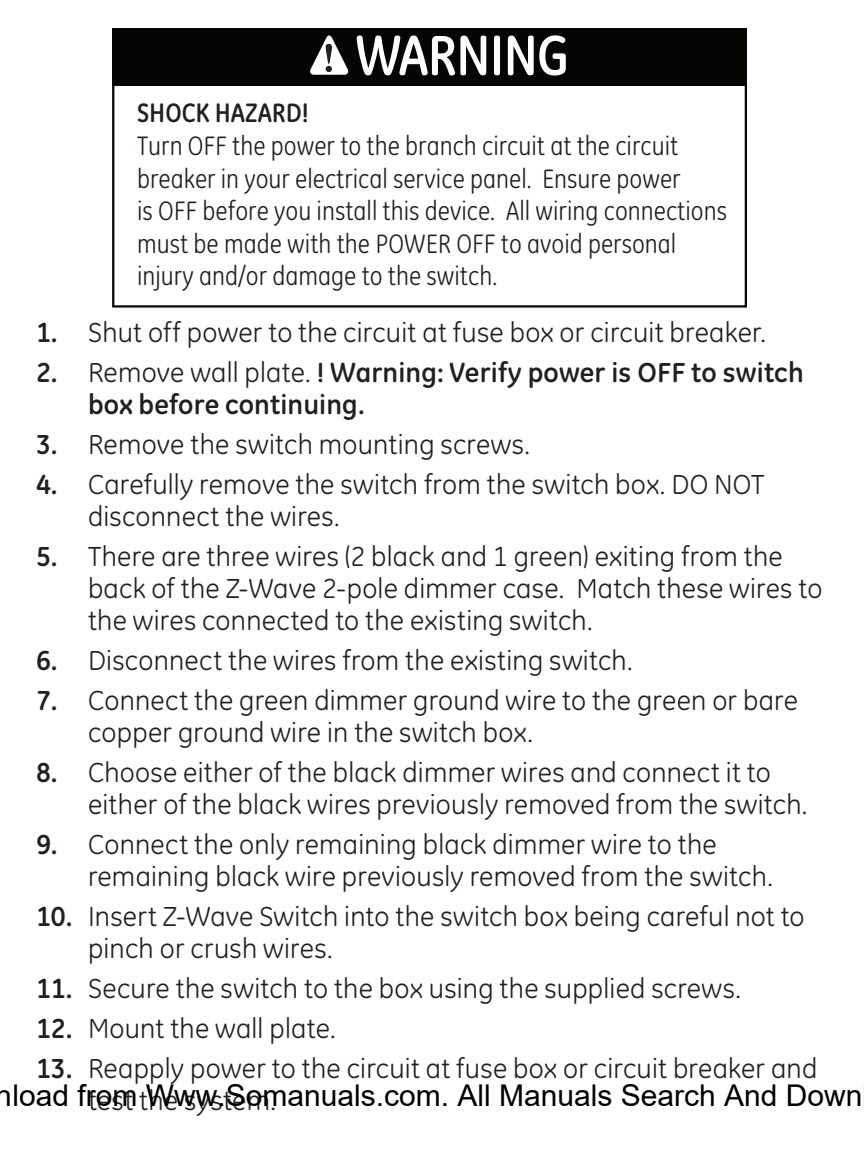
<style>
.page{position:relative;width:864px;height:1152px;background:#fff}
.page>*{position:absolute;margin:0;border:0;box-sizing:border-box;transform-origin:0 0}
.t1{font:700 57.2px "GE Inspira Cond";letter-spacing:-.02em;color:#fff}
.t2{font:30px "Arial";color:#000}
.t3{font:28px/40px "GE Inspira";letter-spacing:.01em;color:#231f20}
.t4{font:700 28px/40px "GE Inspira";letter-spacing:.005em;color:#231f20}
.t5{font:27.2px/32.4px "GE Inspira Cond";color:#231f20}
.t6{font:700 27.2px "GE Inspira Cond";color:#231f20}
.s1{font-weight:700}
</style>
<div class="page">
<div style="left:112px;top:28px;width:635px;height:57px;background:#050504"></div>
<div style="left:112px;top:57px;width:635px;height:251px;border:2px solid #050504"></div>
<svg style="left:309px;top:35px;width:40px;height:40px"></svg>
<h1 class="t1" style="left:356px;top:22px;width:215px">WARNING</h1>
<p class="t6" style="left:137px;top:97px;width:173px">SHOCK HAZARD!</p>
<p class="t5" style="left:137px;top:130px;width:591px">Turn OFF the power to the branch circuit at the circuit breaker in your electrical service panel. Ensure power<br>is OFF before you install this device. All wiring connections must be made with the POWER OFF to avoid personal injury and/or damage to the switch.</p>
<p class="t3" style="left:88px;top:312px;width:717px">Shut off power to the circuit at fuse box or circuit breaker.<br>Remove wall plate. <span class="s1">! Warning: Verify power is OFF to switch</span></p>
<p class="t4" style="left:88px;top:383px;width:279px">box before continuing.</p>
<p class="t3" style="left:88px;top:424px;width:678px">Remove the switch mounting screws.<br>Carefully remove the switch from the switch box. DO NOT</p>
<p class="t3" style="left:88px;top:496px;width:696px">disconnect the wires.<br>There are three wires (2 black and 1 green) exiting from the</p>
<p class="t3" style="left:88px;top:572px;width:736px;line-height:32px">back of the Z-Wave 2-pole dimmer case. Match these wires to the wires connected to the existing switch.</p>
<p class="t3" style="left:88px;top:640px;width:712px">Disconnect the wires from the existing switch.<br>Connect the green dimmer ground wire to the green or bare</p>
<p class="t3" style="left:88px;top:712px;width:684px">copper ground wire in the switch box.<br>Choose either of the black dimmer wires and connect it to</p>
<p class="t3" style="left:88px;top:784px;width:721px">either of the black wires previously removed from the switch.<br>Connect the only remaining black dimmer wire to the</p>
<p class="t3" style="left:88px;top:856px;width:718px">remaining black wire previously removed from the switch.<br>Insert Z-Wave Switch into the switch box being careful not to</p>
<p class="t3" style="left:88px;top:928px;width:731px">pinch or crush wires.<br>Secure the switch to the box using the supplied screws.<br>Mount the wall plate.<br>Reapply power to the circuit at fuse box or circuit breaker and</p>
<p class="t3" style="left:88px;top:1080px;width:190px">test the system.</p>
<p class="t4" style="left:36px;top:311px;width:23px">1.<br>2.</p>
<p class="t4" style="left:36px;top:423px;width:23px">3.<br>4.</p>
<p class="t4" style="left:36px;top:535px;width:23px">5.</p>
<p class="t4" style="left:36px;top:639px;width:23px">6.<br>7.</p>
<p class="t4" style="left:36px;top:751px;width:23px">8.</p>
<p class="t4" style="left:36px;top:823px;width:23px">9.</p>
<p class="t4" style="left:36px;top:895px;width:38px">10.</p>
<p class="t4" style="left:36px;top:967px;width:38px;text-align:justify">11.<br>12.<br>13.</p>
<p class="t2" style="left:-4px;top:1079px;width:868px">nload from Www.Somanuals.com. All Manuals Search And Down</p>
</div>
